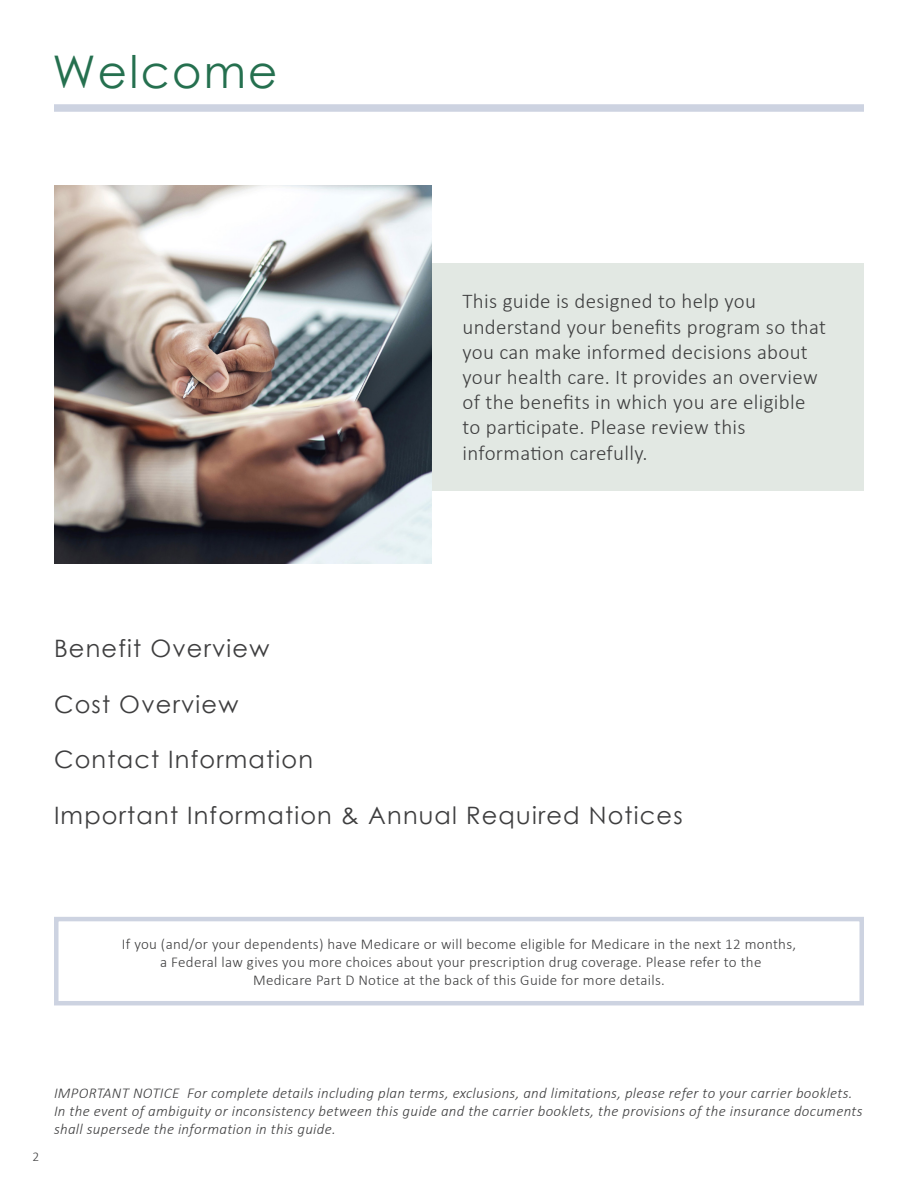
<style>
.page{position:relative;width:918px;height:1188px;background:#fff}
.page>*{position:absolute;margin:0;border:0;box-sizing:border-box;transform-origin:0 0}
.t1{font:45px "Century Gothic";letter-spacing:.05em;color:#25704f}
.t2{font:24px "Century Gothic";letter-spacing:.05em;color:#3e3e3f}
.t3{font:300 21px/25.2px "Calibri";letter-spacing:.015em;color:#3e3e3f}
.t4{font:italic 300 15px/18px "Calibri";letter-spacing:.02em;color:#3e3e3f}
.t5{font:300 15px/18px "Calibri";letter-spacing:.02em;color:#3e3e3f;text-align:center}
.t6{font:300 13.5px "Calibri";color:#3e3e3f}
</style>
<div class="page">
<div style="left:429px;top:263px;width:435px;height:227px;background:#e2e8e3"></div>
<img style="left:54px;top:186px;width:378px;height:378px">
<div style="left:54px;top:104px;width:810px;height:8px;background:#cdd3e1"></div>
<div style="left:54px;top:917px;width:810px;height:88px;border:4px solid #cdd3e1"></div>
<p class="t1" style="left:52px;top:40px;width:226px">Welcome</p>
<p class="t3" style="left:463px;top:289px;width:365px">This guide is designed to help you understand your benefits program so that you can make informed decisions about your health care. It provides an overview of the benefits in which you are eligible to participate. Please review this information carefully.</p>
<p class="t2" style="left:54px;top:631px;width:217px">Benefit Overview</p>
<p class="t2" style="left:54px;top:687px;width:186px">Cost Overview</p>
<p class="t2" style="left:54px;top:743px;width:261px">Contact Information</p>
<p class="t2" style="left:54px;top:799px;width:630px">Important Information &amp; Annual Required Notices</p>
<p class="t5" style="left:122px;top:935px;width:676px">If you (and/or your dependents) have Medicare or will become eligible for Medicare in the next 12 months, a Federal law gives you more choices about your prescription drug coverage. Please refer to the<br>Medicare Part D Notice at the back of this Guide for more details.</p>
<p class="t6" style="left:32px;top:1148px;width:8px">2</p>
<p class="t4" style="left:54px;top:1084px;width:810px">IMPORTANT NOTICE For complete details including plan terms, exclusions, and limitations, please refer to your carrier booklets.<br>In the event of ambiguity or inconsistency between this guide and the carrier booklets, the provisions of the insurance documents shall supersede the information in this guide.</p>
</div>
